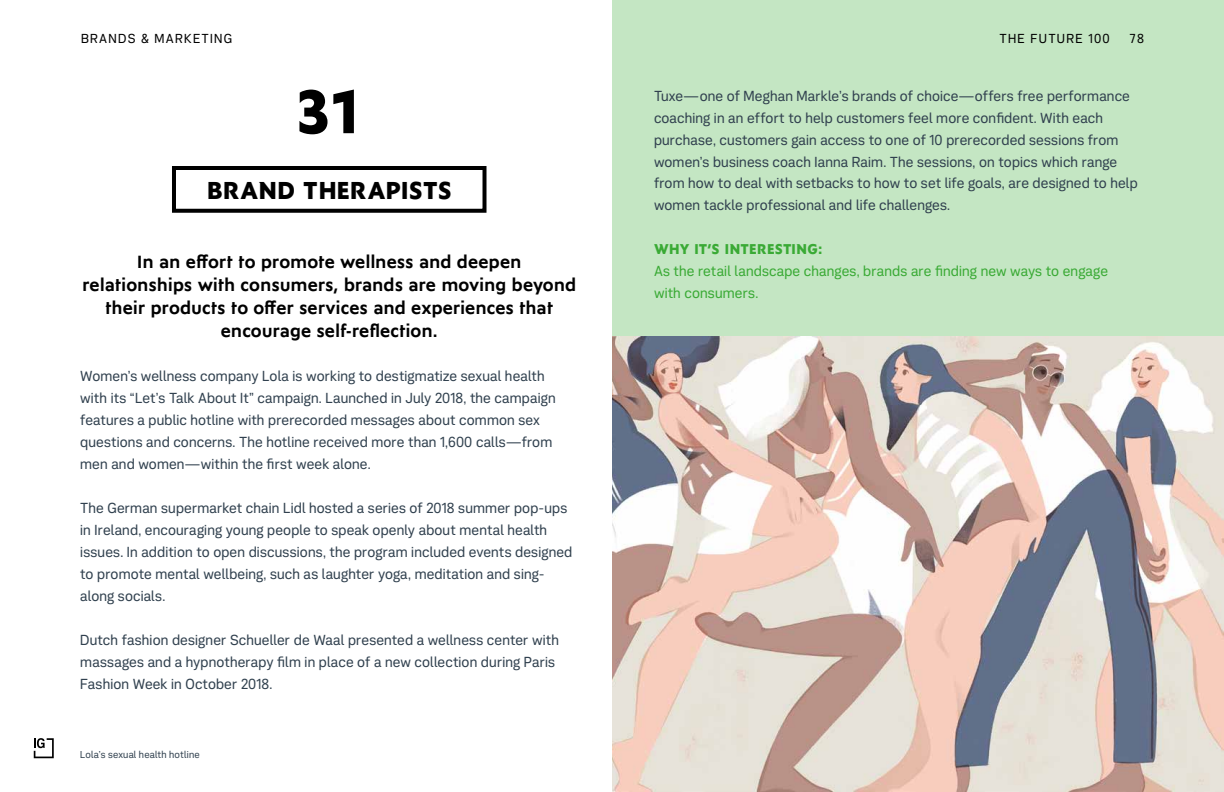
<style>
.page{position:relative;width:1224px;height:792px;background:#fff}
.page>*{position:absolute;margin:0;border:0;box-sizing:border-box;transform-origin:0 0}
.t1{font:800 62.3px "Ysans Std";color:#000}
.t2{font:800 25px "Ysans Std";letter-spacing:-.01em;color:#000}
.t3{font:700 18px/23px "Ysans Std";letter-spacing:-.005em;color:#000;text-align:center}
.t4{font:14.5px/22px "Thompson Modern";letter-spacing:.01em;color:#31414f}
.t5{font:14.5px/22px "Thompson Modern";letter-spacing:.01em;color:#3aaa35}
.t6{font:800 14.5px "Ysans Std";color:#3aaa35}
.t7{font:13px "Thompson Modern";letter-spacing:.1em;color:#000}
.t8{font:10px "Thompson Modern";letter-spacing:.02em;color:#31414f}
</style>
<div class="page">
<div style="left:612px;top:0;width:612px;height:792px;background:#c4e6c3"></div>
<img style="left:612px;top:336px;width:612px;height:456px">
<svg style="left:34px;top:738px;width:20px;height:20px"></svg>
<div style="left:172px;top:166px;width:315px;height:47px;border:4px solid #000"></div>
<p class="t7" style="left:81px;top:31px;width:153px">BRANDS &amp; MARKETING</p>
<h1 class="t1" style="left:294px;top:78px;width:71px">31</h1>
<h2 class="t2" style="left:207px;top:177px;width:247px">BRAND THERAPISTS</h2>
<p class="t3" style="left:82px;top:251px;width:496px">In an effort to promote wellness and deepen relationships with consumers, brands are moving beyond their products to offer services and experiences that encourage self-reflection.</p>
<p class="t4" style="left:80px;top:365px;width:477px">Women’s wellness company Lola is working to destigmatize sexual health with its “Let’s Talk About It” campaign. Launched in July 2018, the campaign features a public hotline with prerecorded messages about common sex questions and concerns. The hotline received more than 1,600 calls—from men and women—within the first week alone.</p>
<p class="t4" style="left:80px;top:497px;width:494px">The German supermarket chain Lidl hosted a series of 2018 summer pop-ups in Ireland, encouraging young people to speak openly about mental health issues. In addition to open discussions, the program included events designed to promote mental wellbeing, such as laughter yoga, meditation and sing&shy;along socials.</p>
<p class="t4" style="left:80px;top:629px;width:480px">Dutch fashion designer Schueller de Waal presented a wellness center with massages and a hypnotherapy film in place of a new collection during Paris<br>Fashion Week in October 2018.</p>
<p class="t8" style="left:80px;top:749px;width:121px">Lola’s sexual health hotline</p>
<p class="t7" style="left:999px;top:31px;width:112px">THE FUTURE 100</p>
<p class="t7" style="left:1130px;top:31px;width:16px">78</p>
<p class="t4" style="left:654px;top:84px;width:485px">Tuxe—one of Meghan Markle’s brands of choice—offers free performance coaching in an effort to help customers feel more confident. With each purchase, customers gain access to one of 10 prerecorded sessions from women’s business coach Ianna Raim. The sessions, on topics which range from how to deal with setbacks to how to set life goals, are designed to help women tackle professional and life challenges.</p>
<p class="t6" style="left:654px;top:242px;width:170px">WHY IT’S INTERESTING:</p>
<p class="t5" style="left:654px;top:260px;width:456px">As the retail landscape changes, brands are finding new ways to engage with consumers.</p>
</div>
